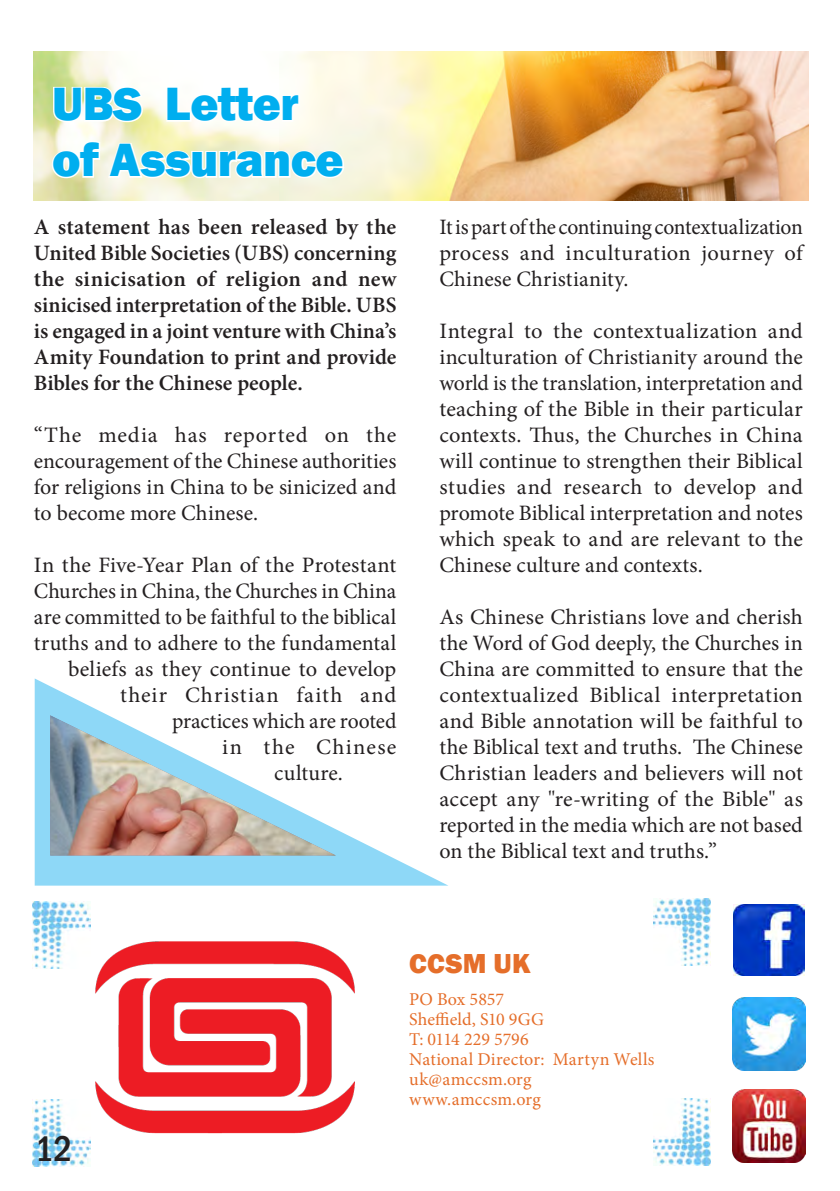
<style>
.page{position:relative;width:840px;height:1191px;background:#fff}
.page>*{position:absolute;margin:0;border:0;box-sizing:border-box;transform-origin:0 0}
.Heading{font:800 48px/56px "Franklin Gothic";letter-spacing:-.01em;color:#00aeef}
.A5_Basic_Paragraph{font:500 condensed 36.8px "Franklin Gothic";color:#231f20}
.t1{font:800 28.2px "Franklin Gothic";letter-spacing:.005em;color:#e56e2a}
.A5BODY{font:22px/26px "Minion Pro";letter-spacing:.005em;color:#231f20;text-align:justify}
.A5BODY-2{font:600 22px/26px "Minion Pro";letter-spacing:-.005em;color:#231f20;text-align:justify}
.A5BODY-3{font:22px "Minion Pro";letter-spacing:.05em;color:#231f20}
.A5BODY-4{font:22px "Minion Pro";letter-spacing:.06em;color:#231f20}
.Address_text_-_orang{font:18px/20px "Minion Pro";letter-spacing:.005em;color:#e56e2a}
</style>
<div class="page">
<img style="left:33px;top:1099px;width:57px;height:67px">
<img style="left:653px;top:1098px;width:57px;height:67px">
<img style="left:33px;top:901px;width:57px;height:68px">
<img style="left:653px;top:898px;width:57px;height:67px">
<img style="left:81px;top:926px;width:274px;height:223px">
<img style="left:733px;top:904px;width:70px;height:71px">
<img style="left:732px;top:997px;width:72px;height:73px">
<img style="left:732px;top:1089px;width:73px;height:73px">
<svg style="left:35px;top:678px;width:412px;height:207px"></svg>
<img style="left:34px;top:51px;width:774px;height:150px">
<img style="left:50px;top:715px;width:286px;height:140px">
<svg style="left:52px;top:85px;width:92px;height:39px"></svg>
<svg style="left:165px;top:85px;width:136px;height:39px"></svg>
<svg style="left:50px;top:140px;width:296px;height:40px"></svg>
<p class="Heading" style="left:52px;top:76px;width:293px">UBS Letter of Assurance</p>
<p class="A5BODY-2" style="left:34px;top:214px;width:364px">A statement has been released by the United Bible Societies (UBS) concerning the sinicisation of religion and new sinicised interpretation of the Bible. UBS is engaged in a joint venture with China’s Amity Foundation to print and provide Bibles for the Chinese people.</p>
<p class="A5BODY" style="left:34px;top:422px;width:364px">“The media has reported on the encouragement of the Chinese authorities for religions in China to be sinicized and to become more Chinese.</p>
<p class="A5BODY" style="left:34px;top:552px;width:363px">In the Five-Year Plan of the Protestant</p>
<p class="A5BODY" style="left:34px;top:578px;width:364px">Churches in China, the Churches in China</p>
<p class="A5BODY" style="left:34px;top:604px;width:364px">are committed to be faithful to the biblical</p>
<p class="A5BODY" style="left:34px;top:630px;width:363px">truths and to adhere to the fundamental</p>
<p class="A5BODY" style="left:68px;top:656px;width:330px">beliefs as they continue to develop</p>
<p class="A5BODY-3" style="left:120px;top:680px;width:277px">their Christian faith and</p>
<p class="A5BODY" style="left:172px;top:708px;width:226px">practices which are rooted</p>
<p class="A5BODY-4" style="left:222px;top:732px;width:175px">in the Chinese</p>
<p class="A5BODY" style="left:274px;top:760px;width:70px">culture.</p>
<p class="A5BODY" style="left:439px;top:214px;width:364px">It is part of the continuing contextualization process and inculturation journey of Chinese Christianity.</p>
<p class="A5BODY" style="left:439px;top:318px;width:365px">Integral to the contextualization and inculturation of Christianity around the world is the translation, interpretation and teaching of the Bible in their particular contexts. Thus, the Churches in China will continue to strengthen their Biblical studies and research to develop and promote Biblical interpretation and notes which speak to and are relevant to the Chinese culture and contexts.</p>
<p class="A5BODY" style="left:439px;top:604px;width:365px">As Chinese Christians love and cherish the Word of God deeply, the Churches in China are committed to ensure that the contextualized Biblical interpretation and Bible annotation will be faithful to the Biblical text and truths. The Chinese Christian leaders and believers will not accept any "re-writing of the Bible" as reported in the media which are not based on the Biblical text and truths.”</p>
<p class="A5_Basic_Paragraph" style="left:35px;top:1125px;width:39px">12</p>
<p class="t1" style="left:409px;top:945px;width:123px">CCSM UK</p>
<p class="Address_text_-_orang" style="left:409px;top:989px;width:96px">PO Box 5857</p>
<p class="Address_text_-_orang" style="left:409px;top:1009px;width:136px">Sheffield, S10 9GG<br>T: 0114 229 5796</p>
<p class="Address_text_-_orang" style="left:409px;top:1049px;width:246px">National Director: Martyn Wells</p>
<p class="Address_text_-_orang" style="left:409px;top:1069px;width:124px">uk@amccsm.org</p>
<p class="Address_text_-_orang" style="left:409px;top:1089px;width:133px">www.amccsm.org</p>
</div>
